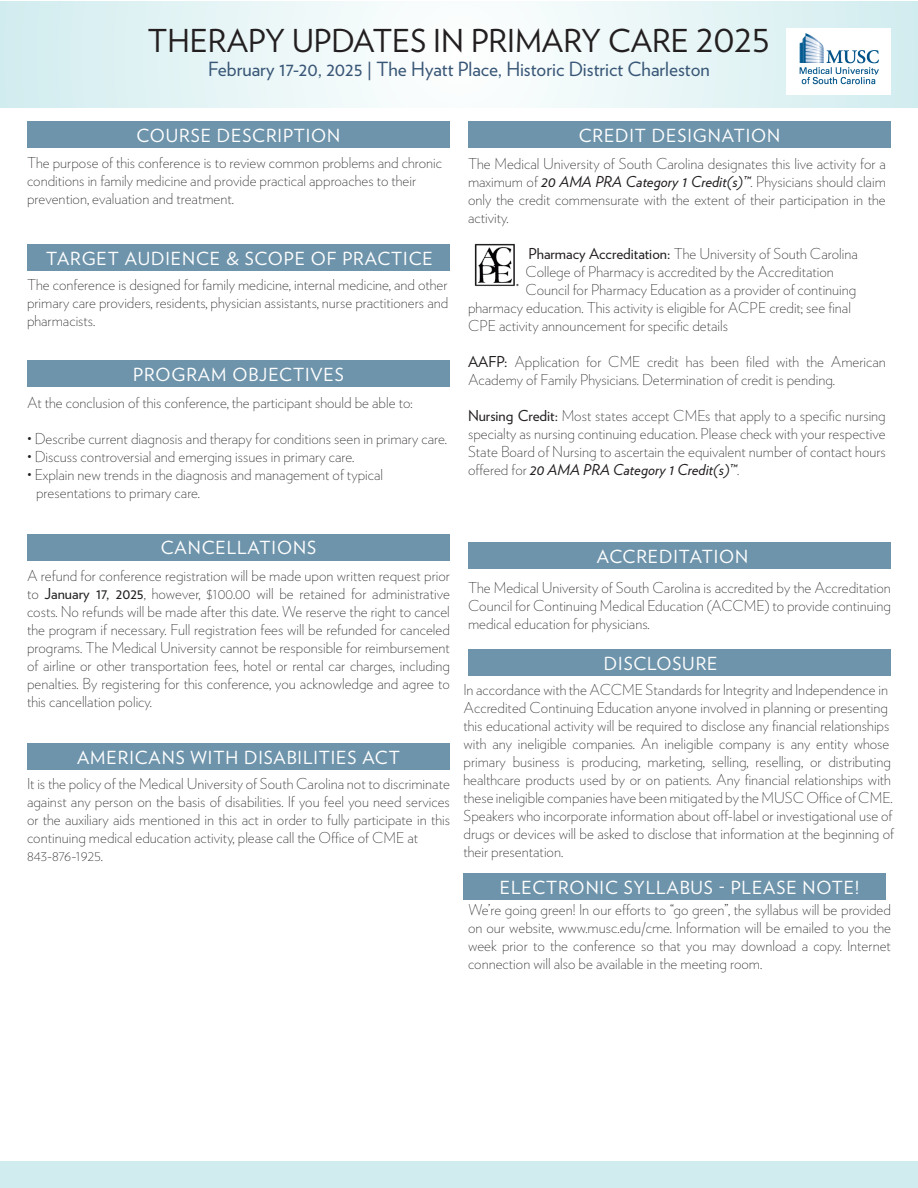
<style>
.page{position:relative;width:918px;height:1188px;background:#fff}
.page>*{position:absolute;margin:0;border:0;box-sizing:border-box;transform-origin:0 0}
.t1{font:31.5px "Verlag";color:#231f20}
.t2{font:19.5px "Verlag";color:#385676}
.t3{font:18px "Verlag";letter-spacing:.05em;color:#fff}
.t4{font:200 15px/18px "Verlag";color:#231f20;text-align:justify}
.s1{font-weight:400;font-style:italic}
.s2{font-weight:400}
</style>
<div class="page">
<div style="left:0;top:1161px;width:918px;height:27px;background:#d1ecef"></div>
<div style="left:468px;top:122px;width:423px;height:26px;background:#6e94ab"></div>
<img style="left:475px;top:244px;width:44px;height:43px">
<svg style="left:0;top:2px;width:918px;height:106px"></svg>
<div style="left:27px;top:122px;width:423px;height:26px;background:#6e94ab"></div>
<div style="left:27px;top:743px;width:423px;height:27px;background:#6e94ab"></div>
<div style="left:27px;top:244px;width:423px;height:27px;background:#6e94ab"></div>
<div style="left:27px;top:360px;width:423px;height:27px;background:#6e94ab"></div>
<div style="left:468px;top:542px;width:423px;height:27px;background:#6e94ab"></div>
<div style="left:468px;top:649px;width:423px;height:27px;background:#6e94ab"></div>
<div style="left:27px;top:534px;width:423px;height:27px;background:#6e94ab"></div>
<img style="left:787px;top:29px;width:104px;height:66px">
<div style="left:463px;top:873px;width:423px;height:27px;background:#6e94ab"></div>
<p class="t1" style="left:148px;top:17px;width:624px">THERAPY UPDATES IN PRIMARY CARE 2025</p>
<p class="t2" style="left:208px;top:55px;width:503px">February 17-20, 2025 | The Hyatt Place, Historic District Charleston</p>
<p class="t3" style="left:137px;top:122px;width:205px">COURSE DESCRIPTION</p>
<p class="t4" style="left:27px;top:153px;width:417px;text-align:left">The purpose of this conference is to review common problems and chronic conditions in family medicine and provide practical approaches to their prevention, evaluation and treatment.</p>
<p class="t3" style="left:46px;top:245px;width:388px">TARGET AUDIENCE &amp; SCOPE OF PRACTICE</p>
<p class="t4" style="left:27px;top:275px;width:423px">The conference is designed for family medicine, internal medicine, and other primary care providers, residents, physician assistants, nurse practitioners and pharmacists.</p>
<p class="t3" style="left:133px;top:361px;width:212px">PROGRAM OBJECTIVES</p>
<p class="t4" style="left:27px;top:393px;width:387px">At the conclusion of this conference, the participant should be able to:</p>
<p class="t4" style="left:27px;top:429px;width:422px">• Describe current diagnosis and therapy for conditions seen in primary care.</p>
<p class="t4" style="left:27px;top:447px;width:329px">• Discuss controversial and emerging issues in primary care.</p>
<p class="t4" style="left:27px;top:465px;width:358px">• Explain new trends in the diagnosis and management of typical</p>
<p class="t4" style="left:36px;top:483px;width:165px">presentations to primary care.</p>
<p class="t3" style="left:579px;top:122px;width:203px">CREDIT DESIGNATION</p>
<p class="t4" style="left:468px;top:153px;width:419px">The Medical University of South Carolina designates this live activity for a maximum of <span class="s1">20 AMA PRA Category 1 Credit(s)™</span>. Physicians should claim only the credit commensurate with the extent of their participation in the activity.</p>
<p class="t4" style="left:528px;top:244px;width:331px"><span class="s2">Pharmacy Accreditation:</span> The University of South Carolina</p>
<p class="t4" style="left:525px;top:262px;width:310px">College of Pharmacy is accredited by the Accreditation</p>
<p class="t4" style="left:525px;top:280px;width:333px">Council for Pharmacy Education as a provider of continuing</p>
<p class="t4" style="left:468px;top:298px;width:384px">pharmacy education. This activity is eligible for ACPE credit; see final</p>
<p class="t4" style="left:468px;top:316px;width:262px">CPE activity announcement for specific details</p>
<p class="t4" style="left:468px;top:352px;width:419px"><span class="s2">AAFP:</span> Application for CME credit has been filed with the American<br>Academy of Family Physicians. Determination of credit is pending.</p>
<p class="t4" style="left:468px;top:406px;width:419px"><span class="s2">Nursing Credit:</span> Most states accept CMEs that apply to a specific nursing specialty as nursing continuing education. Please check with your respective State Board of Nursing to ascertain the equivalent number of contact hours offered for <span class="s1">20 AMA PRA Category 1 Credit(s)™</span>.</p>
<p class="t3" style="left:161px;top:534px;width:157px">CANCELLATIONS</p>
<p class="t4" style="left:27px;top:565px;width:425px">A refund for conference registration will be made upon written request prior to <span class="s2">January 17, 2025</span>, however, $100.00 will be retained for administrative costs. No refunds will be made after this date. We reserve the right to cancel the program if necessary. Full registration fees will be refunded for canceled programs. The Medical University cannot be responsible for reimbursement of airline or other transportation fees, hotel or rental car charges, including penalties. By registering for this conference, you acknowledge and agree to this cancellation policy.</p>
<p class="t3" style="left:77px;top:744px;width:324px">AMERICANS WITH DISABILITIES ACT</p>
<p class="t4" style="left:27px;top:774px;width:425px">It is the policy of the Medical University of South Carolina not to discriminate against any person on the basis of disabilities. If you feel you need services or the auxiliary aids mentioned in this act in order to fully participate in this continuing medical education activity, please call the Office of CME at</p>
<p class="t4" style="left:27px;top:846px;width:78px">843-876-1925.</p>
<p class="t3" style="left:597px;top:543px;width:153px">ACCREDITATION</p>
<p class="t4" style="left:468px;top:577px;width:424px">The Medical University of South Carolina is accredited by the Accreditation Council for Continuing Medical Education (ACCME) to provide continuing medical education for physicians.</p>
<p class="t3" style="left:604px;top:650px;width:115px">DISCLOSURE</p>
<p class="t4" style="left:464px;top:679px;width:432px;text-align:left">In accordance with the ACCME Standards for Integrity and Independence in Accredited Continuing Education anyone involved in planning or presenting this educational activity will be required to disclose any financial relationships with any ineligible companies. An ineligible company is any entity whose primary business is producing, marketing, selling, reselling, or distributing healthcare products used by or on patients. Any financial relationships with these ineligible companies have been mitigated by the MUSC Office of CME.<br>Speakers who incorporate information about off-label or investigational use of drugs or devices will be asked to disclose that information at the beginning of their presentation.</p>
<p class="t3" style="left:500px;top:874px;width:361px">ELECTRONIC SYLLABUS - PLEASE NOTE!</p>
<p class="t4" style="left:468px;top:900px;width:424px">We’re going green! In our efforts to “go green”, the syllabus will be provided on our website, www.musc.edu/cme. Information will be emailed to you the week prior to the conference so that you may download a copy. Internet connection will also be available in the meeting room.</p>
</div>
